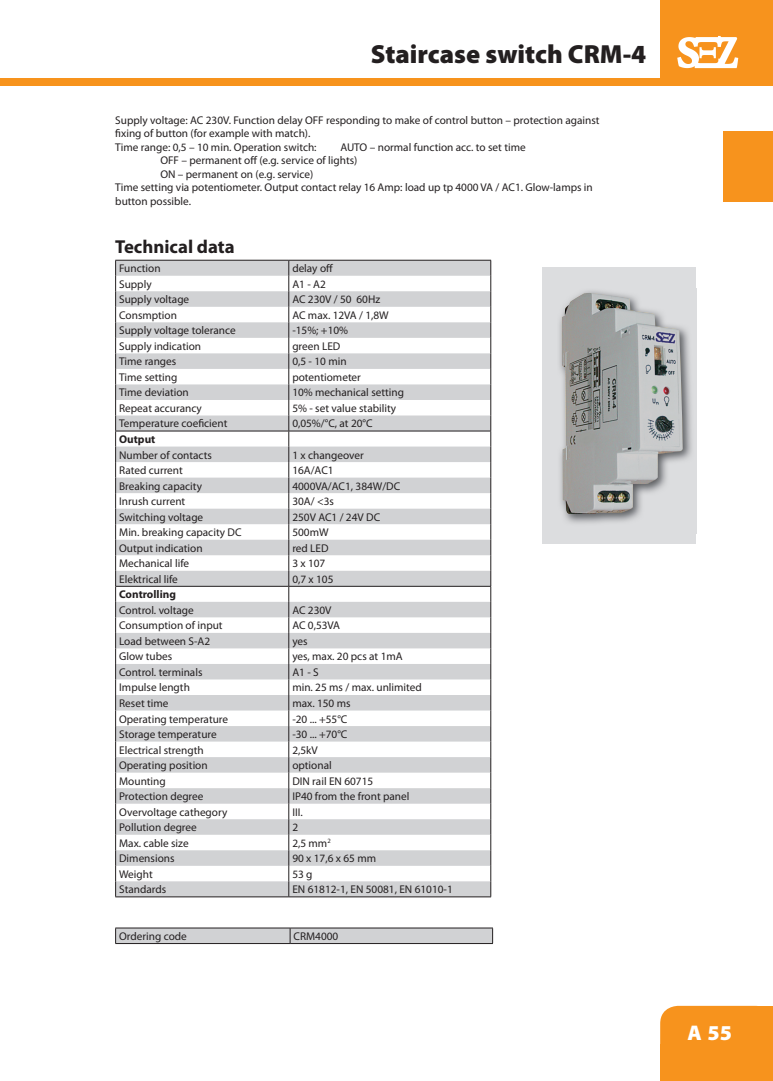
<style>
.page{position:relative;width:773px;height:1081px;background:#fff}
.page>*{position:absolute;margin:0;border:0;box-sizing:border-box;transform-origin:0 0}
.t1{font:900 26.25px "Myriad Pro";color:#231f20}
.t2{font:900 21.25px "Myriad Pro";color:#fff}
.t3{font:700 18.75px "Myriad Pro";color:#231f20}
.t4{font:11.25px/13.5px "Myriad Pro";color:#231f20}
.t5{font:700 11.25px "Myriad Pro";color:#231f20}
</style>
<div class="page">
<div style="left:0;top:78px;width:772px;height:7px;background:#f7931d"></div>
<div style="left:660px;top:1006px;width:112px;height:75px;background:#f7931d"></div>
<div style="left:660px;top:1044px;width:33px;height:37px;background:#f7931d"></div>
<div style="left:739px;top:1044px;width:33px;height:37px;background:#f7931d"></div>
<div style="left:739px;top:1006px;width:33px;height:36px;background:#f7931d"></div>
<div style="left:723px;top:131px;width:49px;height:71px;background:#f7931d"></div>
<div style="left:660px;top:0;width:112px;height:82px;background:#f7931d"></div>
<svg style="left:677px;top:36px;width:61px;height:32px"></svg>
<div style="left:542px;top:267px;width:154px;height:276px;background:#dcdddf"></div>
<img style="left:559px;top:288px;width:138px;height:245px">
<img style="left:561px;top:293px;width:121px;height:221px">
<hr style="left:115px;top:927px;width:175px;height:1px;background:#231f20">
<hr style="left:290px;top:927px;width:203px;height:1px;background:#231f20">
<hr style="left:115px;top:943px;width:175px;height:1px;background:#231f20">
<hr style="left:290px;top:943px;width:203px;height:1px;background:#231f20">
<svg style="left:115px;top:928px;width:378px;height:15px;background:#c9cacc"></svg>
<svg style="left:116px;top:261px;width:374px;height:635px"></svg>
<svg style="left:288px;top:261px;width:1px;height:635px"></svg>
<hr style="left:115px;top:260px;width:174px;height:1px;background:#231f20">
<hr style="left:289px;top:260px;width:202px;height:1px;background:#231f20">
<hr style="left:115px;top:896px;width:174px;height:1px;background:#231f20">
<hr style="left:289px;top:896px;width:202px;height:1px;background:#231f20">
<hr style="left:115px;top:431px;width:174px;height:1px;background:#231f20">
<hr style="left:289px;top:431px;width:202px;height:1px;background:#231f20">
<hr style="left:115px;top:586px;width:174px;height:1px;background:#231f20">
<svg style="left:115px;top:260px;width:1px;height:636px"></svg>
<hr style="left:289px;top:586px;width:202px;height:1px;background:#231f20">
<svg style="left:490px;top:260px;width:1px;height:636px"></svg>
<h1 class="t1" style="left:371px;top:39px;width:277px">Staircase switch CRM-4</h1>
<p class="t4" style="left:115px;top:113px;width:485px">Supply voltage: AC 230V. Function delay OFF responding to make of control button – protection against fixing of button (for example with match).<br>Time range: 0,5 – 10 min. Operation switch:</p>
<p class="t4" style="left:340px;top:140px;width:187px">AUTO – normal function acc. to set time</p>
<p class="t4" style="left:160px;top:153px;width:198px">OFF – permanent off (e.g. service of lights)</p>
<p class="t4" style="left:160px;top:167px;width:154px">ON – permanent on (e.g. service)</p>
<p class="t4" style="left:115px;top:180px;width:479px">Time setting via potentiometer. Output contact relay 16 Amp: load up tp 4000 VA / AC1. Glow-lamps in</p>
<p class="t4" style="left:115px;top:194px;width:77px">button possible.</p>
<h3 class="t3" style="left:115px;top:234px;width:121px">Technical data</h3>
<p class="t4" style="left:119px;top:261px;width:43px">Function</p>
<p class="t4" style="left:292px;top:261px;width:42px">delay off</p>
<p class="t4" style="left:119px;top:277px;width:34px">Supply</p>
<p class="t4" style="left:292px;top:277px;width:35px">A1 - A2</p>
<p class="t4" style="left:119px;top:292px;width:72px">Supply voltage</p>
<p class="t4" style="left:292px;top:292px;width:89px">AC 230V / 50 60Hz</p>
<p class="t4" style="left:119px;top:308px;width:59px">Consmption</p>
<p class="t4" style="left:292px;top:308px;width:98px">AC max. 12VA / 1,8W</p>
<p class="t4" style="left:119px;top:324px;width:118px">Supply voltage tolerance</p>
<p class="t4" style="left:292px;top:324px;width:57px">-15%; +10%</p>
<p class="t4" style="left:119px;top:339px;width:83px">Supply indication</p>
<p class="t4" style="left:292px;top:339px;width:50px">green LED</p>
<p class="t4" style="left:119px;top:355px;width:59px">Time ranges</p>
<p class="t4" style="left:292px;top:355px;width:56px">0,5 - 10 min</p>
<p class="t4" style="left:119px;top:370px;width:60px">Time setting</p>
<p class="t4" style="left:292px;top:370px;width:70px">potentiometer</p>
<p class="t4" style="left:119px;top:386px;width:71px">Time deviation</p>
<p class="t4" style="left:292px;top:386px;width:113px">10% mechanical setting</p>
<p class="t4" style="left:119px;top:401px;width:84px">Repeat accurancy</p>
<p class="t4" style="left:292px;top:401px;width:105px">5% - set value stability</p>
<p class="t4" style="left:119px;top:417px;width:110px">Temperature coeficient</p>
<p class="t4" style="left:292px;top:417px;width:82px">0,05%/°C, at 20°C</p>
<p class="t5" style="left:119px;top:432px;width:38px">Output</p>
<p class="t4" style="left:119px;top:448px;width:94px">Number of contacts</p>
<p class="t4" style="left:292px;top:448px;width:73px">1 x changeover</p>
<p class="t4" style="left:119px;top:463px;width:65px">Rated current</p>
<p class="t4" style="left:292px;top:463px;width:43px">16A/AC1</p>
<p class="t4" style="left:119px;top:479px;width:84px">Breaking capacity</p>
<p class="t4" style="left:292px;top:479px;width:109px">4000VA/AC1, 384W/DC</p>
<p class="t4" style="left:119px;top:494px;width:68px">Inrush current</p>
<p class="t4" style="left:292px;top:494px;width:43px">30A/ &lt;3s</p>
<p class="t4" style="left:119px;top:510px;width:86px">Switching voltage</p>
<p class="t4" style="left:292px;top:510px;width:89px">250V AC1 / 24V DC</p>
<p class="t4" style="left:119px;top:525px;width:124px">Min. breaking capacity DC</p>
<p class="t4" style="left:292px;top:525px;width:38px">500mW</p>
<p class="t4" style="left:119px;top:541px;width:85px">Output indication</p>
<p class="t4" style="left:292px;top:541px;width:38px">red LED</p>
<p class="t4" style="left:119px;top:556px;width:71px">Mechanical life</p>
<p class="t4" style="left:292px;top:556px;width:35px">3 x 107</p>
<p class="t4" style="left:119px;top:572px;width:60px">Elektrical life</p>
<p class="t4" style="left:292px;top:572px;width:43px">0,7 x 105</p>
<p class="t5" style="left:119px;top:587px;width:58px">Controlling</p>
<p class="t4" style="left:119px;top:603px;width:76px">Control. voltage</p>
<p class="t4" style="left:292px;top:603px;width:41px">AC 230V</p>
<p class="t4" style="left:119px;top:619px;width:105px">Consumption of input</p>
<p class="t4" style="left:292px;top:619px;width:49px">AC 0,53VA</p>
<p class="t4" style="left:119px;top:634px;width:93px">Load between S-A2</p>
<p class="t4" style="left:292px;top:634px;width:17px">yes</p>
<p class="t4" style="left:119px;top:650px;width:55px">Glow tubes</p>
<p class="t4" style="left:292px;top:650px;width:112px">yes, max. 20 pcs at 1mA</p>
<p class="t4" style="left:119px;top:665px;width:85px">Control. terminals</p>
<p class="t4" style="left:292px;top:665px;width:28px">A1 - S</p>
<p class="t4" style="left:119px;top:681px;width:72px">Impulse length</p>
<p class="t4" style="left:292px;top:681px;width:131px">min. 25 ms / max. unlimited</p>
<p class="t4" style="left:119px;top:696px;width:51px">Reset time</p>
<p class="t4" style="left:292px;top:696px;width:60px">max. 150 ms</p>
<p class="t4" style="left:119px;top:712px;width:110px">Operating temperature</p>
<p class="t4" style="left:292px;top:712px;width:57px">-20 ... +55°C</p>
<p class="t4" style="left:119px;top:727px;width:99px">Storage temperature</p>
<p class="t4" style="left:292px;top:727px;width:57px">-30 ... +70°C</p>
<p class="t4" style="left:119px;top:743px;width:86px">Electrical strength</p>
<p class="t4" style="left:292px;top:743px;width:27px">2,5kV</p>
<p class="t4" style="left:119px;top:758px;width:90px">Operating position</p>
<p class="t4" style="left:292px;top:758px;width:41px">optional</p>
<p class="t4" style="left:119px;top:774px;width:48px">Mounting</p>
<p class="t4" style="left:292px;top:774px;width:82px">DIN rail EN 60715</p>
<p class="t4" style="left:119px;top:789px;width:86px">Protection degree</p>
<p class="t4" style="left:292px;top:789px;width:119px">IP40 from the front panel</p>
<p class="t4" style="left:119px;top:805px;width:110px">Overvoltage cathegory</p>
<p class="t4" style="left:292px;top:805px;width:12px">III.</p>
<p class="t4" style="left:119px;top:820px;width:79px">Pollution degree</p>
<p class="t4" style="left:292px;top:820px;width:7px">2</p>
<p class="t4" style="left:119px;top:836px;width:71px">Max. cable size</p>
<p class="t4" style="left:292px;top:836px;width:40px">2,5 mm<sup>2</sup></p>
<p class="t4" style="left:119px;top:851px;width:57px">Dimensions</p>
<p class="t4" style="left:292px;top:851px;width:85px">90 x 17,6 x 65 mm</p>
<p class="t4" style="left:119px;top:867px;width:35px">Weight</p>
<p class="t4" style="left:292px;top:867px;width:22px">53 g</p>
<p class="t4" style="left:119px;top:882px;width:49px">Standards</p>
<p class="t4" style="left:292px;top:882px;width:162px">EN 61812-1, EN 50081, EN 61010-1</p>
<p class="t4" style="left:119px;top:929px;width:69px">Ordering code</p>
<p class="t4" style="left:293px;top:929px;width:46px">CRM4000</p>
<h2 class="t2" style="left:687px;top:1020px;width:46px">A 55</h2>
</div>
